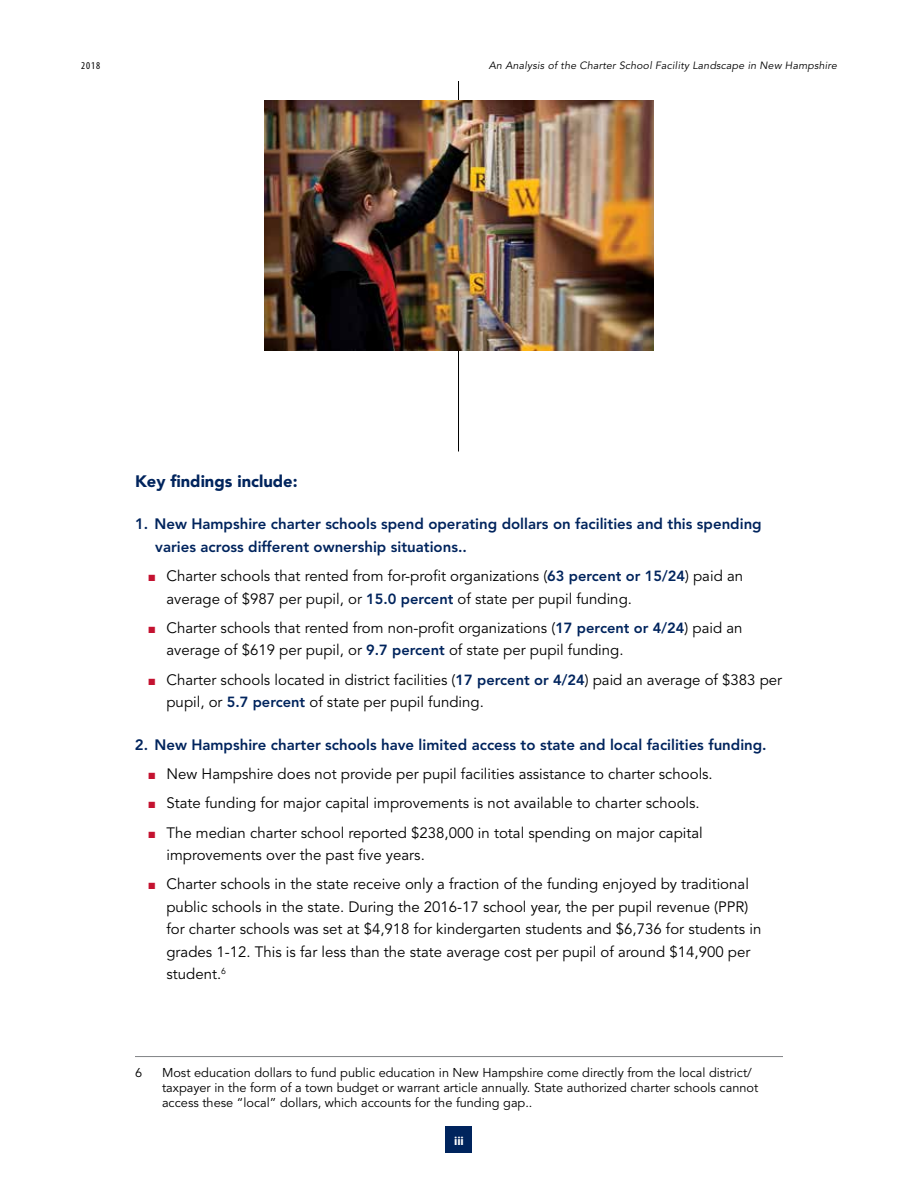
<style>
.page{position:relative;width:918px;height:1188px;background:#fff}
.page>*{position:absolute;margin:0;border:0;box-sizing:border-box;transform-origin:0 0}
.t1{font:900 16.5px "Avenir";color:#00245d}
.t2{font:15px/22.5px "Avenir";color:#000}
.t3{font:800 15px/22.5px "Avenir";color:#00245d}
.t4{font:12.75px/15px "Avenir";color:#000}
.t5{font:700 12px "Myriad Pro";color:#fff}
.t6{font:italic 10.5px "Avenir";letter-spacing:.02em;color:#000}
.t7{font:condensed 10.5px "Myriad Pro";color:#000}
.s1{color:#c41230}
.s2{font-weight:800;font-size:14.7px;color:#00245d}
</style>
<div class="page">
<div style="left:446px;top:1126px;width:26px;height:28px;background:#00245d"></div>
<hr style="left:458px;top:81px;width:1px;height:371px;background:#000">
<img style="left:264px;top:101px;width:390px;height:249px">
<hr style="left:135px;top:1056px;width:648px;height:1px;background:#808285">
<p class="t7" style="left:81px;top:60px;width:21px">2018</p>
<p class="t6" style="left:489px;top:59px;width:350px">An Analysis of the Charter School Facility Landscape in New Hampshire</p>
<p class="t1" style="left:135px;top:471px;width:164px">Key findings include:</p>
<p class="t3" style="left:155px;top:513px;width:608px;text-indent:-20px">1. New Hampshire charter schools spend operating dollars on facilities and this spending varies across different ownership situations..</p>
<p class="t2" style="left:166px;top:565px;width:578px;text-indent:-18px"><span class="s1">■</span> Charter schools that rented from for-profit organizations (<span class="s2">63 percent or 15/24</span>) paid an average of $987 per pupil, or <span class="s2">15.0 percent</span> of state per pupil funding.</p>
<p class="t2" style="left:166px;top:617px;width:578px;text-indent:-18px"><span class="s1">■</span> Charter schools that rented from non-profit organizations (<span class="s2">17 percent or 4/24</span>) paid an average of $619 per pupil, or <span class="s2">9.7 percent</span> of state per pupil funding.</p>
<p class="t2" style="left:166px;top:669px;width:617px;text-indent:-18px"><span class="s1">■</span> Charter schools located in district facilities (<span class="s2">17 percent or 4/24</span>) paid an average of $383 per pupil, or <span class="s2">5.7 percent</span> of state per pupil funding.</p>
<p class="t3" style="left:135px;top:733px;width:633px">2. New Hampshire charter schools have limited access to state and local facilities funding.</p>
<p class="t2" style="left:148px;top:763px;width:566px"><span class="s1">■</span> New Hampshire does not provide per pupil facilities assistance to charter schools.</p>
<p class="t2" style="left:148px;top:792px;width:553px"><span class="s1">■</span> State funding for major capital improvements is not available to charter schools.</p>
<p class="t2" style="left:166px;top:822px;width:538px;text-indent:-18px"><span class="s1">■</span> The median charter school reported $238,000 in total spending on major capital improvements over the past five years.</p>
<p class="t2" style="left:166px;top:873px;width:596px;text-indent:-18px"><span class="s1">■</span> Charter schools in the state receive only a fraction of the funding enjoyed by traditional public schools in the state. During the 2016-17 school year, the per pupil revenue (PPR) for charter schools was set at $4,918 for kindergarten students and $6,736 for students in grades 1-12. This is far less than the state average cost per pupil of around $14,900 per student.<sup>6</sup></p>
<p class="t4" style="left:135px;top:1065px;width:9px">6</p>
<p class="t4" style="left:162px;top:1065px;width:598px">Most education dollars to fund public education in New Hampshire come directly from the local district/ taxpayer in the form of a town budget or warrant article annually. State authorized charter schools cannot access these “local” dollars, which accounts for the funding gap..</p>
<p class="t5" style="left:454px;top:1134px;width:11px">iii</p>
</div>
